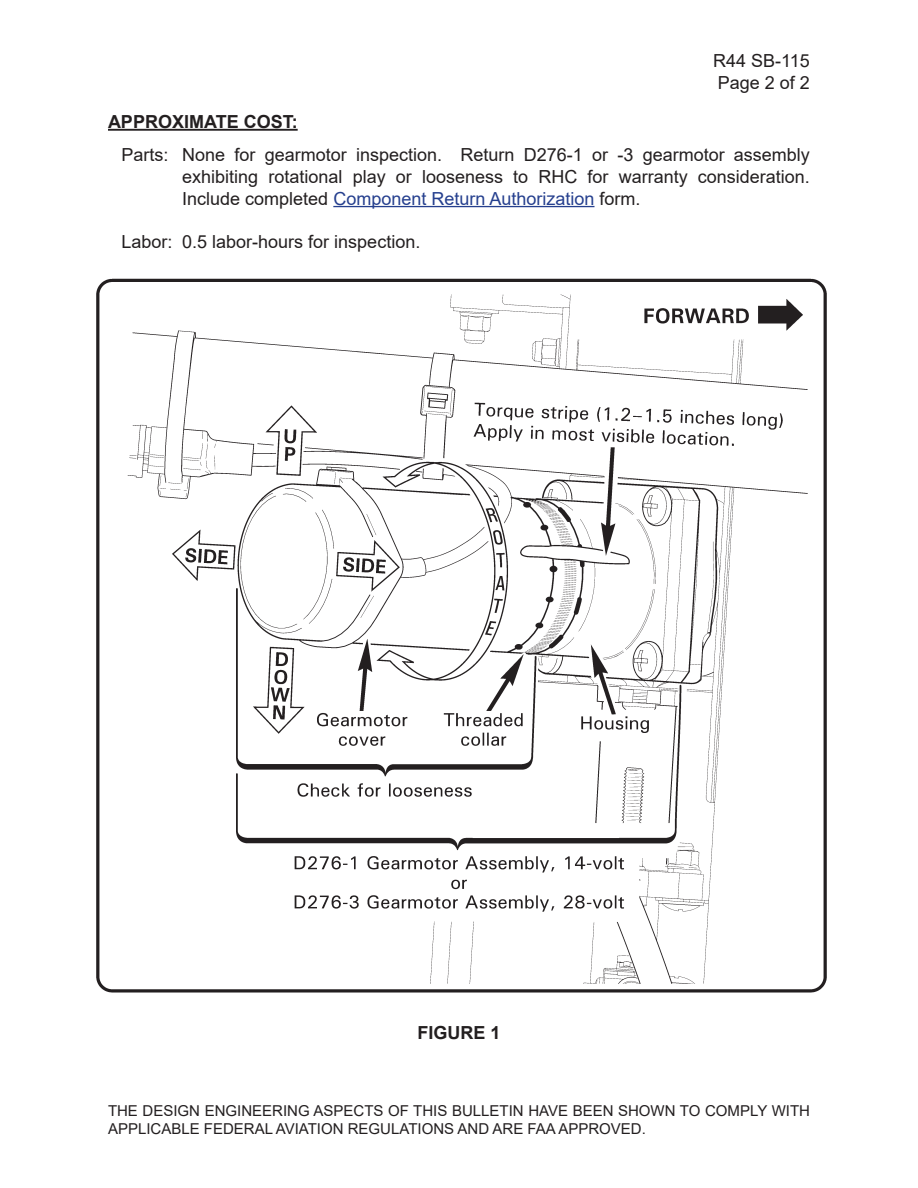
<style>
.page{position:relative;width:918px;height:1188px;background:#fff}
.page>*{position:absolute;margin:0;border:0;box-sizing:border-box;transform-origin:0 0}
.t1{font:18px/21.6px "Arial";color:#231f20;text-align:justify}
.t2{font:700 18px "Arial";color:#231f20}
.t3{font:15px/18px "Arial";color:#231f20}
.s1{color:#253f8e}
</style>
<div class="page">
<img style="left:96px;top:278px;width:731px;height:715px">
<hr style="left:108px;top:129px;width:190px;height:2px;background:#231f20">
<hr style="left:333px;top:206px;width:262px;height:1px;background:#253f8e">
<p class="t1" style="left:713px;top:50px;width:98px">R44 SB-115</p>
<p class="t1" style="left:718px;top:71px;width:94px">Page 2 of 2</p>
<p class="t2" style="left:108px;top:109px;width:191px">APPROXIMATE COST:</p>
<p class="t1" style="left:182px;top:144px;width:629px;text-indent:-61px">Parts: None for gearmotor inspection. Return D276-1 or -3 gearmotor assembly exhibiting rotational play or looseness to RHC for warranty consideration.<br>Include completed <span class="s1">Component Return Authorization</span> form.</p>
<p class="t1" style="left:122px;top:231px;width:300px">Labor: 0.5 labor-hours for inspection.</p>
<p class="t2" style="left:417px;top:1020px;width:85px">FIGURE 1</p>
<p class="t3" style="left:108px;top:1101px;width:704px">THE DESIGN ENGINEERING ASPECTS OF THIS BULLETIN HAVE BEEN SHOWN TO COMPLY WITH<br>APPLICABLE FEDERAL AVIATION REGULATIONS AND ARE FAA APPROVED.</p>
</div>
